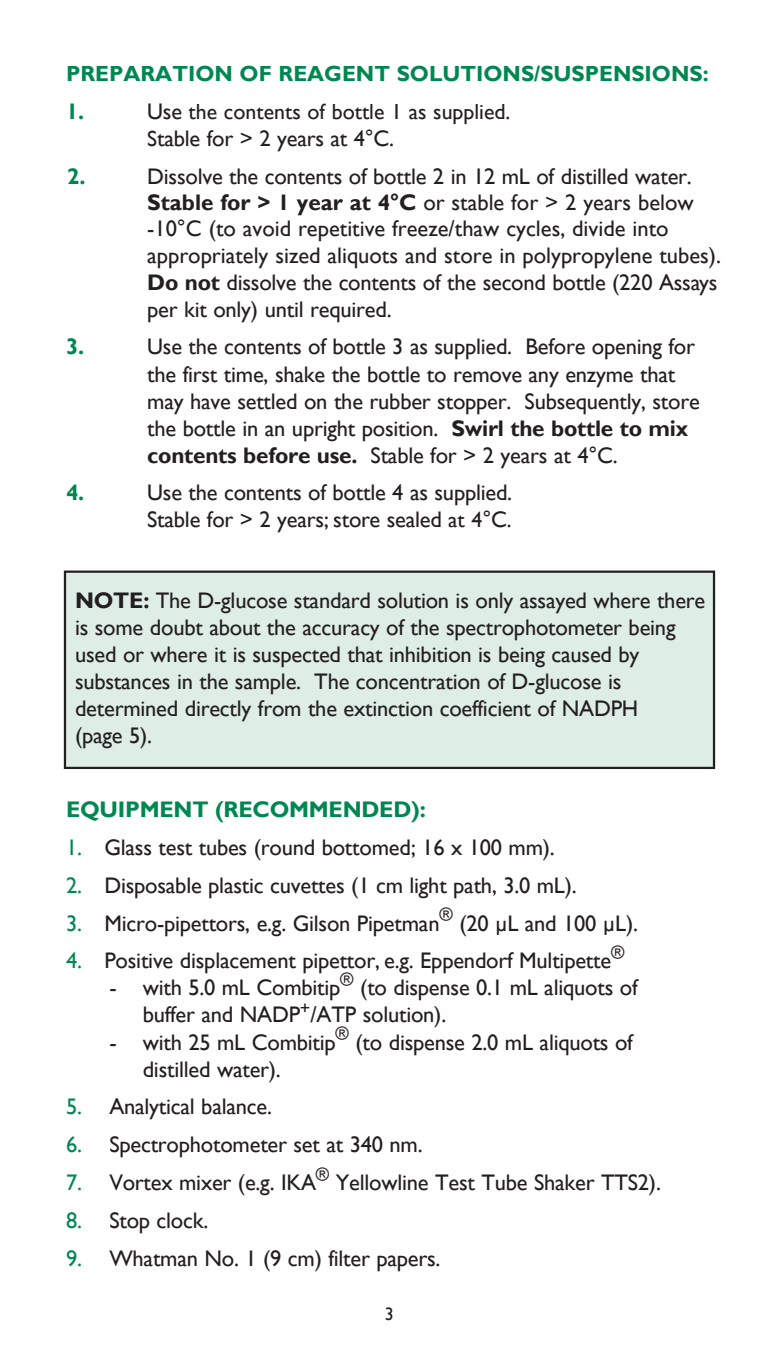
<style>
.page{position:relative;width:779px;height:1353px;background:#fff}
.page>*{position:absolute;margin:0;border:0;box-sizing:border-box;transform-origin:0 0}
.t1{font:22.5px/26.6px "Gill Sans";letter-spacing:-.01em;color:#231f20}
.t2{font:700 22.5px "Gill Sans";letter-spacing:-.01em;color:#008751}
.t3{font:700 21.82px "Gill Sans";color:#008751}
.t4{font:21.82px "Gill Sans";color:#231f20}
.t5{font:18px "Gill Sans";color:#231f20}
.s1{font-size:22.5px}
.s2{font-size:21.82px}
.s3{font-weight:700}
.s4{color:#008751}
</style>
<div class="page">
<div style="left:65px;top:571px;width:648px;height:196px;background:#deede6"></div>
<div style="left:64px;top:570px;width:650px;height:199px;border:2px solid #231f20"></div>
<p class="t3" style="left:66px;top:61px;width:643px">PREPARATION OF REAGENT SOLUTIONS/SUSPENSIONS:</p>
<p class="t2" style="left:66px;top:98px;width:20px">1.</p>
<p class="t4" style="left:147px;top:99px;width:364px"><span class="s1">Use</span> the contents of bottle 1 as supplied.</p>
<p class="t1" style="left:147px;top:125px;width:248px"><span class="s2">S</span>table for &gt; 2 years at 4°C.</p>
<p class="t2" style="left:67px;top:163px;width:20px">2.</p>
<p class="t1" style="left:147px;top:163px;width:575px">Dissolve the contents of bottle 2 in 12 mL of distilled water.<br><span class="s3">Stable for &gt; 1 year at 4°C</span> or stable for &gt; 2 years below -10°C (to avoid repetitive freeze/thaw cycles, divide into appropriately sized aliquots and store in polypropylene tubes).<br><span class="s3">Do not</span> dissolve the contents of the second bottle (220 Assays per kit only) until required.</p>
<p class="t2" style="left:66px;top:333px;width:20px">3.</p>
<p class="t1" style="left:147px;top:334px;width:554px">Use the contents of bottle 3 as supplied. Before opening for the first time, shake the bottle to remove any enzyme that may have settled on the rubber stopper. Subsequently, store the bottle in an upright position. <span class="s3">Swirl the bottle to mix contents before use.</span> Stable for &gt; 2 years at 4°C.</p>
<p class="t2" style="left:66px;top:479px;width:20px">4.</p>
<p class="t1" style="left:147px;top:480px;width:366px">Use the contents of bottle 4 as supplied.</p>
<p class="t1" style="left:147px;top:507px;width:366px">Stable for &gt; 2 years; store sealed <span class="s2">at 4</span>°C<span class="s2">.</span></p>
<p class="t1" style="left:75px;top:587px;width:631px"><span class="s3">NOTE:</span> The D-glucose standard solution is only assayed where there</p>
<p class="t1" style="left:75px;top:614px;width:601px">is some doubt about the accuracy of the spectrophotometer being</p>
<p class="t1" style="left:75px;top:641px;width:565px">used or where it is suspected that inhibition is being caused by</p>
<p class="t1" style="left:75px;top:668px;width:547px">substances in the sample. The concentration of D-glucose is</p>
<p class="t1" style="left:75px;top:695px;width:564px">determined directly from the extinction coefficient of NADPH</p>
<p class="t1" style="left:75px;top:722px;width:79px">(page 5).</p>
<p class="t2" style="left:66px;top:796px;width:361px">EQUIPMENT (RECOMMENDED):</p>
<p class="t1" style="left:66px;top:834px;width:490px"><span class="s4">1.</span> Glass test tubes (round bottomed; 16 x 100 mm).</p>
<p class="t1" style="left:66px;top:872px;width:512px"><span class="s4">2.</span> Disposable plastic cuvettes (1 cm light path, 3.0 mL).</p>
<p class="t1" style="left:66px;top:910px;width:375px"><span class="s4">3.</span> Micro-pipettors, e.g. Gilson Pipetman</p>
<p class="t5" style="left:439px;top:903px;width:15px">®</p>
<p class="t1" style="left:459px;top:910px;width:180px">(20 μL and 100 μL).</p>
<p class="t1" style="left:66px;top:947px;width:546px"><span class="s4">4.</span> Positive displacement pipettor, e.g. Eppendorf Multipette</p>
<p class="t5" style="left:610px;top:941px;width:15px">®</p>
<p class="t5" style="left:340px;top:968px;width:15px">®</p>
<p class="t1" style="left:109px;top:974px;width:232px">- with 5.0 mL Combitip</p>
<p class="t1" style="left:143px;top:974px;width:496px;text-indent:217px">(to dispense 0.1 mL aliquots of buffer and NADP<sup>+</sup>/ATP solution).</p>
<p class="t1" style="left:109px;top:1028px;width:228px">- with 25 mL Combitip</p>
<p class="t5" style="left:335px;top:1022px;width:15px">®</p>
<p class="t1" style="left:355px;top:1028px;width:279px">(to dispense 2.0 mL aliquots of</p>
<p class="t1" style="left:143px;top:1055px;width:140px">distilled water).</p>
<p class="t1" style="left:66px;top:1093px;width:207px"><span class="s4">5.</span> Analytical balance.</p>
<p class="t1" style="left:66px;top:1131px;width:358px"><span class="s4">6.</span> Spectrophotometer set at 340 nm.</p>
<p class="t1" style="left:66px;top:1169px;width:251px"><span class="s4">7.</span> Vortex mixer (e.g. IKA</p>
<p class="t5" style="left:315px;top:1162px;width:15px">®</p>
<p class="t1" style="left:335px;top:1169px;width:326px">Yellowline Test Tube Shaker TTS2).</p>
<p class="t1" style="left:66px;top:1207px;width:144px"><span class="s4">8.</span> Stop clock.</p>
<p class="t1" style="left:66px;top:1244px;width:376px"><span class="s4">9.</span> Whatman No. 1 (9 cm) filter papers.</p>
<p class="t5" style="left:385px;top:1302px;width:10px">3</p>
</div>
